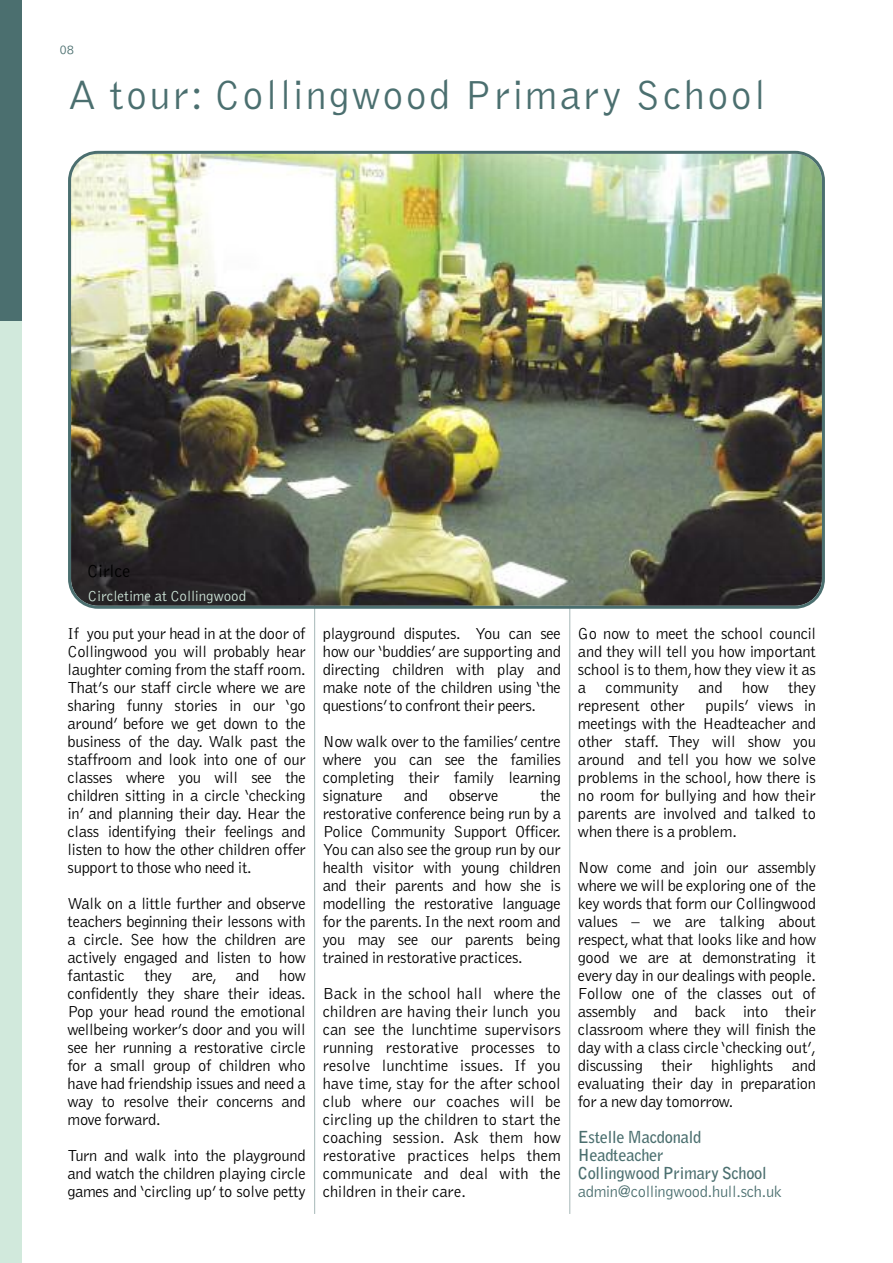
<style>
.page{position:relative;width:893px;height:1263px;background:#fff}
.page>*{position:absolute;margin:0;border:0;box-sizing:border-box;transform-origin:0 0}
.t1{font:300 42px "Bell Gothic";letter-spacing:.055em;color:#4b6f6f}
.t2{font:300 18px "Bell Gothic";color:#000}
.t3{font:300 16.5px/18px "Bell Gothic";letter-spacing:-.02em;color:#000;text-align:justify}
.t4{font:700 16.5px/18px "Bell Gothic";letter-spacing:-.02em;color:#4b6f6f}
.t5{font:300 16.5px "Bell Gothic";letter-spacing:-.02em;color:#4b6f6f}
.t6{font:300 15px "Bell Gothic";color:#d1e9dc}
.t7{font:300 13.5px "Bell Gothic";color:#4b6f6f}
.s1{color:#fff}
</style>
<div class="page">
<div style="left:0;top:0;width:21px;height:321px;background:#4b6f6f"></div>
<div style="left:0;top:321px;width:21px;height:942px;background:#d1e9dc"></div>
<hr style="left:570px;top:151px;width:1px;height:1063px;background:#a5b7b7">
<hr style="left:314px;top:151px;width:1px;height:1063px;background:#a5b7b7">
<img style="left:68px;top:151px;width:757px;height:458px">
<p class="t7" style="left:60px;top:45px;width:16px">08</p>
<h1 class="t1" style="left:68px;top:80px;width:699px">A tour: Collingwood Primary School</h1>
<p class="t2" style="left:87px;top:564px;width:45px">Cirlce</p>
<p class="t6" style="left:88px;top:590px;width:160px">Circletime at Collingwood</p>
<p class="t3" style="left:68px;top:625px;width:240px">If<span class="s1">_</span>you put your head in at the door of Collingwood you will probably hear laughter coming from the staff room.<br>That’s our staff circle where we are sharing funny stories in our ‘go around’ before we get down to the business of the day. Walk past the staffroom and look into one of our classes where you will see the children sitting in a circle ‘checking in’ and planning their day. Hear the class identifying their feelings and listen to how the other children offer support to those who need it.</p>
<p class="t3" style="left:68px;top:895px;width:240px">Walk on a little further and observe teachers beginning their lessons with a circle. See how the children are actively engaged and listen to how fantastic they are, and how confidently they share their ideas.<br>Pop your head round the emotional wellbeing worker’s door and you will see her running a restorative circle for a small group of children who have had friendship issues and need a way to resolve their concerns and move forward.</p>
<p class="t3" style="left:68px;top:1147px;width:240px">Turn and walk into the playground and watch the children playing circle games and ‘circling up’ to solve petty</p>
<p class="t3" style="left:323px;top:625px;width:240px">playground disputes. You can see how our ‘buddies’ are supporting and directing children with play and make note of the children using ‘the questions’to confront their peers.</p>
<p class="t3" style="left:323px;top:733px;width:240px">Now walk over to the families’ centre where you can see the families completing their family learning signature</p>
<p class="t3" style="left:404px;top:787px;width:26px">and</p>
<p class="t3" style="left:449px;top:787px;width:51px">observe</p>
<p class="t3" style="left:323px;top:787px;width:240px;text-indent:218px">the restorative conference being run by a Police Community Support Officer.<br>You can also see the group run by our health visitor with young children and their parents and how she is modelling the restorative language for the parents. In the next room and you may see our parents being trained in restorative practices.</p>
<p class="t3" style="left:323px;top:985px;width:240px">Back in the school hall where the children are having their lunch you can see the lunchtime supervisors running restorative processes to resolve lunchtime issues. If you have time, stay for the after school club where our coaches will be circling up the children to start the coaching session. Ask them how restorative practices helps them communicate and deal with the children in their care.</p>
<p class="t3" style="left:578px;top:625px;width:240px">Go now to meet the school council and they will tell you how important school is to them,how they view it as a community and how they represent other</p>
<p class="t3" style="left:578px;top:697px;width:240px;text-indent:128px">pupils’ views in meetings with the Headteacher and other staff. They will show you around and tell you how we solve problems in the school, how there is no room for bullying and how their parents are involved and talked to when there is a problem.</p>
<p class="t3" style="left:578px;top:859px;width:240px">Now come and join our assembly where we will be exploring one of the key words that form our Collingwood values – we are talking about respect,what that looks like and how good we are at demonstrating it every day in our dealings with people.<br>Follow one of the classes out of assembly and back into their classroom where they will finish the day with a class circle ‘checking out’, discussing their highlights and evaluating their day in preparation for a new day tomorrow.</p>
<p class="t4" style="left:578px;top:1129px;width:190px">Estelle Macdonald<br>Headteacher<br>Collingwood Primary School</p>
<p class="t5" style="left:578px;top:1185px;width:206px">admin@collingwood.hull.sch.uk</p>
</div>
